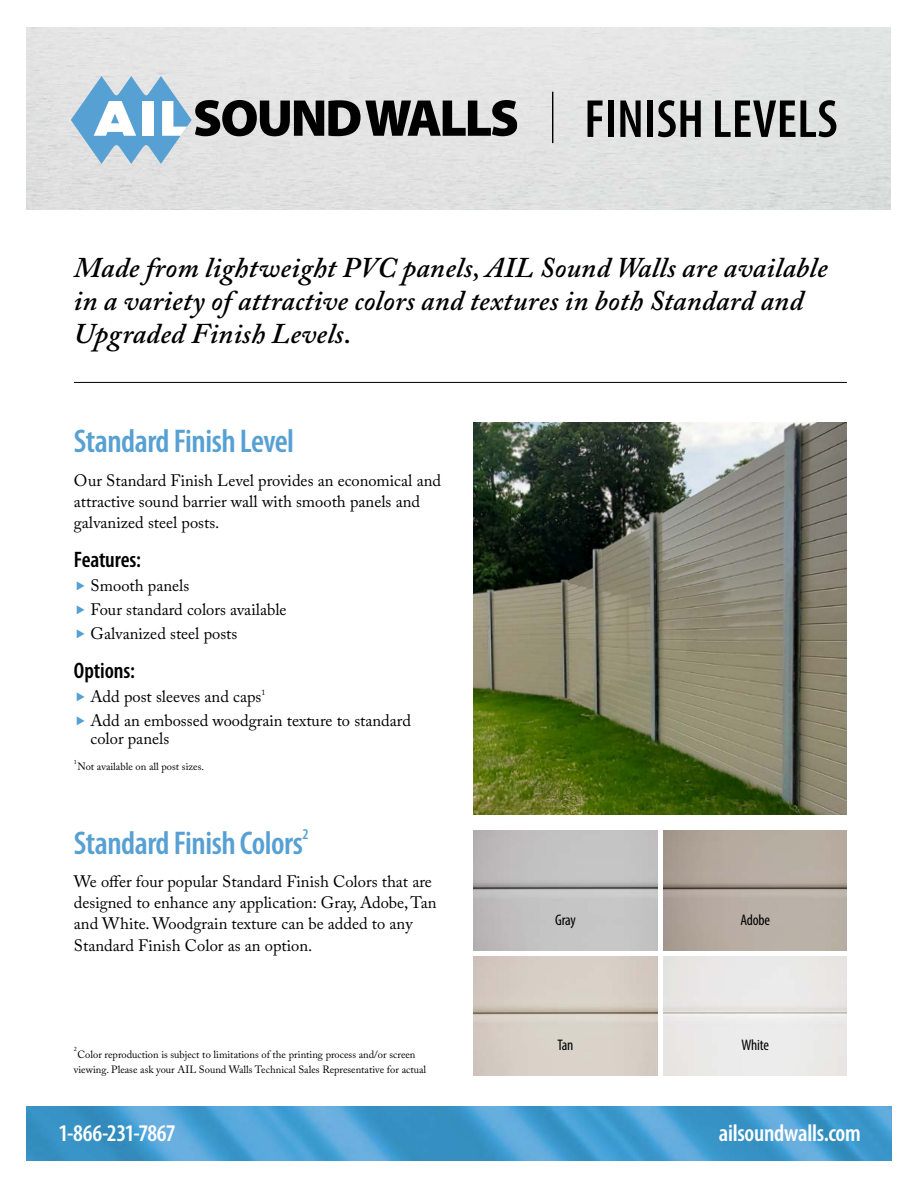
<style>
.page{position:relative;width:918px;height:1188px;background:#fff}
.page>*{position:absolute;margin:0;border:0;box-sizing:border-box;transform-origin:0 0}
.t1{font:600 condensed 54px "Myriad Pro";letter-spacing:.005em;color:#000}
.t2{font:600 condensed 33px "Myriad Pro";letter-spacing:-.015em;color:#56a0d3}
.t3{font:italic 600 28.5px/33px "Adobe Caslon Pro";letter-spacing:.01em;color:#000}
.t4{font:600 condensed 24px "Myriad Pro";letter-spacing:-.015em;color:#fff}
.t5{font:600 condensed 22.5px "Myriad Pro";letter-spacing:-.005em;color:#000}
.t6{font:16.5px/21px "Adobe Caslon Pro";color:#000}
.t7{font:condensed 15.3px "Myriad Pro";letter-spacing:-.01em;color:#000}
.t8{font:600 condensed 15px "Myriad Pro";color:#56a0d3}
.t9{font:10.5px/15px "Adobe Caslon Pro";color:#000}
.t10{font:7.8px "Adobe Caslon Pro";color:#000}
.t11{font:6.15px "Adobe Caslon Pro";color:#000}
</style>
<div class="page">
<img style="left:474px;top:423px;width:373px;height:391px">
<img style="left:474px;top:831px;width:183px;height:119px">
<img style="left:474px;top:956px;width:183px;height:119px">
<img style="left:664px;top:831px;width:183px;height:119px">
<svg style="left:71px;top:76px;width:446px;height:88px;background:#abb4bb"></svg>
<hr style="left:552px;top:92px;width:1px;height:51px;background:#000">
<img style="left:27px;top:1106px;width:864px;height:55px">
<hr style="left:74px;top:382px;width:773px;height:1px;background:#000">
<h1 class="t1" style="left:584px;top:86px;width:255px">FINISH LEVELS</h1>
<h3 class="t3" style="left:74px;top:251px;width:755px">Made from lightweight PVC panels, AIL Sound Walls are available in a variety of attractive colors and textures in both Standard and<br>Upgraded Finish Levels.</h3>
<h2 class="t2" style="left:74px;top:421px;width:222px">Standard Finish Level</h2>
<p class="t6" style="left:74px;top:470px;width:369px">Our Standard Finish Level provides an economical and attractive sound barrier wall with smooth panels and galvanized steel posts.</p>
<h3 class="t5" style="left:74px;top:546px;width:69px">Features:</h3>
<p class="t6" style="left:91px;top:573px;width:198px;line-height:24px">Smooth panels<br>Four standard colors available<br>Galvanized steel posts</p>
<h3 class="t5" style="left:74px;top:657px;width:63px">Options:</h3>
<p class="t6" style="left:91px;top:686px;width:172px">Add post sleeves and caps</p>
<p class="t10" style="left:261px;top:687px;width:5px">1</p>
<p class="t6" style="left:91px;top:711px;width:322px;line-height:18px">Add an embossed woodgrain texture to standard color panels</p>
<p class="t11" style="left:74px;top:758px;width:5px">1</p>
<p class="t9" style="left:77px;top:759px;width:128px">Not available on all post sizes.</p>
<h2 class="t2" style="left:74px;top:822px;width:230px">Standard Finish Colors</h2>
<p class="t8" style="left:302px;top:824px;width:8px">2</p>
<p class="t6" style="left:74px;top:871px;width:364px">We offer four popular Standard Finish Colors that are designed to enhance any application: Gray, Adobe, Tan and White. Woodgrain texture can be added to any Standard Finish Color as an option.</p>
<p class="t11" style="left:74px;top:1046px;width:5px">2</p>
<p class="t9" style="left:74px;top:1047px;width:354px;text-indent:3px">Color reproduction is subject to limitations of the printing process and/or screen viewing. Please ask your AIL Sound Walls Technical Sales Representative for actual</p>
<p class="t7" style="left:555px;top:911px;width:22px">Gray</p>
<p class="t7" style="left:557px;top:1035px;width:18px">Tan</p>
<p class="t7" style="left:740px;top:910px;width:31px">Adobe</p>
<p class="t7" style="left:741px;top:1035px;width:29px">White</p>
<h3 class="t4" style="left:58px;top:1118px;width:119px">1-866-231-7867</h3>
<h3 class="t4" style="left:719px;top:1118px;width:143px">ailsoundwalls.com</h3>
</div>
